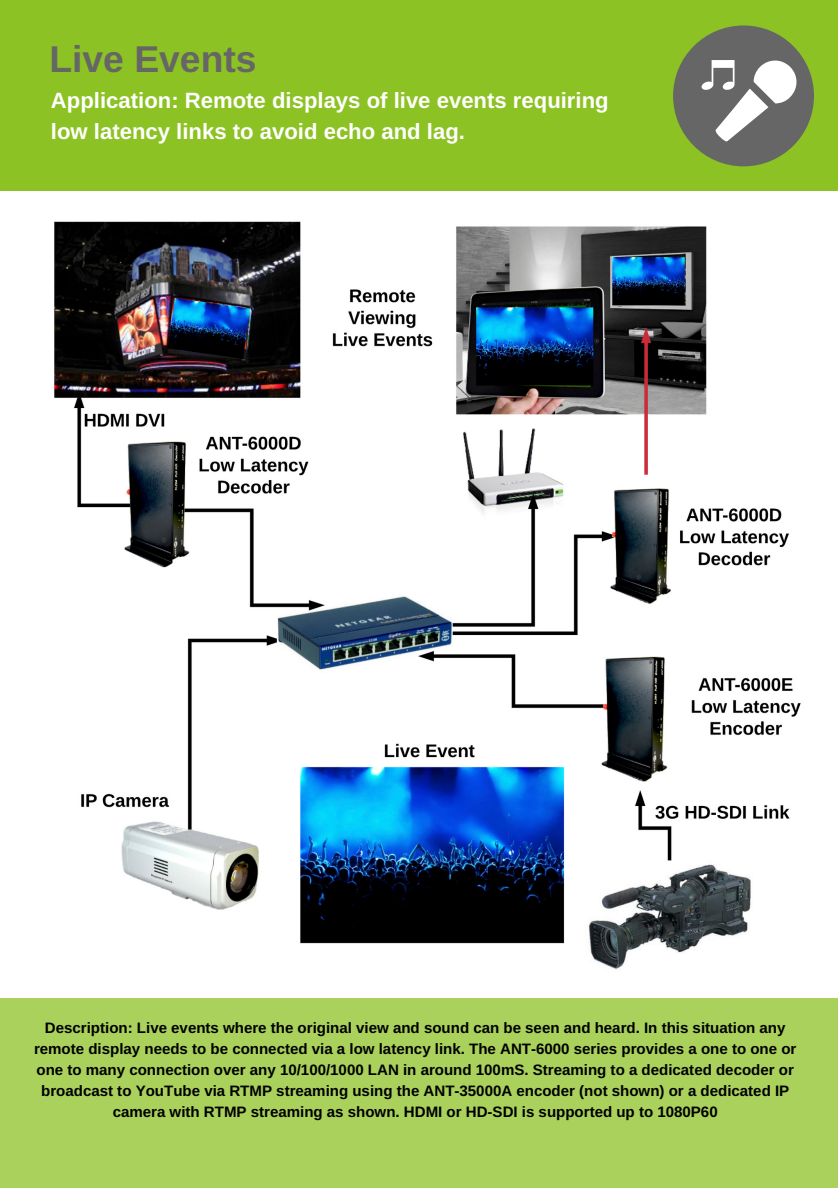
<style>
.page{position:relative;width:838px;height:1190px;background:#fff}
.page>*{position:absolute;margin:0;border:0;box-sizing:border-box;transform-origin:0 0}
.t1{font:700 37.2px "Arimo";color:#666}
.t2{font:700 22.2px/31.4px "Arimo";color:#fff}
.t3{font:700 15px/21px "Arimo";color:#000;text-align:center}
</style>
<div class="page">
<div style="left:0;top:0;width:838px;height:190px;background:#8cc223"></div>
<div style="left:0;top:998px;width:838px;height:190px;background:#a9d15b"></div>
<div style="left:673px;top:25px;width:141px;height:141px;background:#666;border-radius:50%"></div>
<svg style="left:702px;top:60px;width:97px;height:82px"></svg>
<img style="left:54px;top:221px;width:747px;height:748px">
<h1 class="t1" style="left:49px;top:38px;width:209px">Live Events</h1>
<h2 class="t2" style="left:51px;top:85px;width:559px">Application: Remote displays of live events requiring low latency links to avoid echo and lag.</h2>
<p class="t3" style="left:34px;top:1017px;width:764px">Description: Live events where the original view and sound can be seen and heard. In this situation any remote display needs to be connected via a low latency link. The ANT-6000 series provides a one to one or one to many connection over any 10/100/1000 LAN in around 100mS. Streaming to a dedicated decoder or broadcast to YouTube via RTMP streaming using the ANT-35000A encoder (not shown) or a dedicated IP camera with RTMP streaming as shown. HDMI or HD-SDI is supported up to 1080P60</p>
</div>
